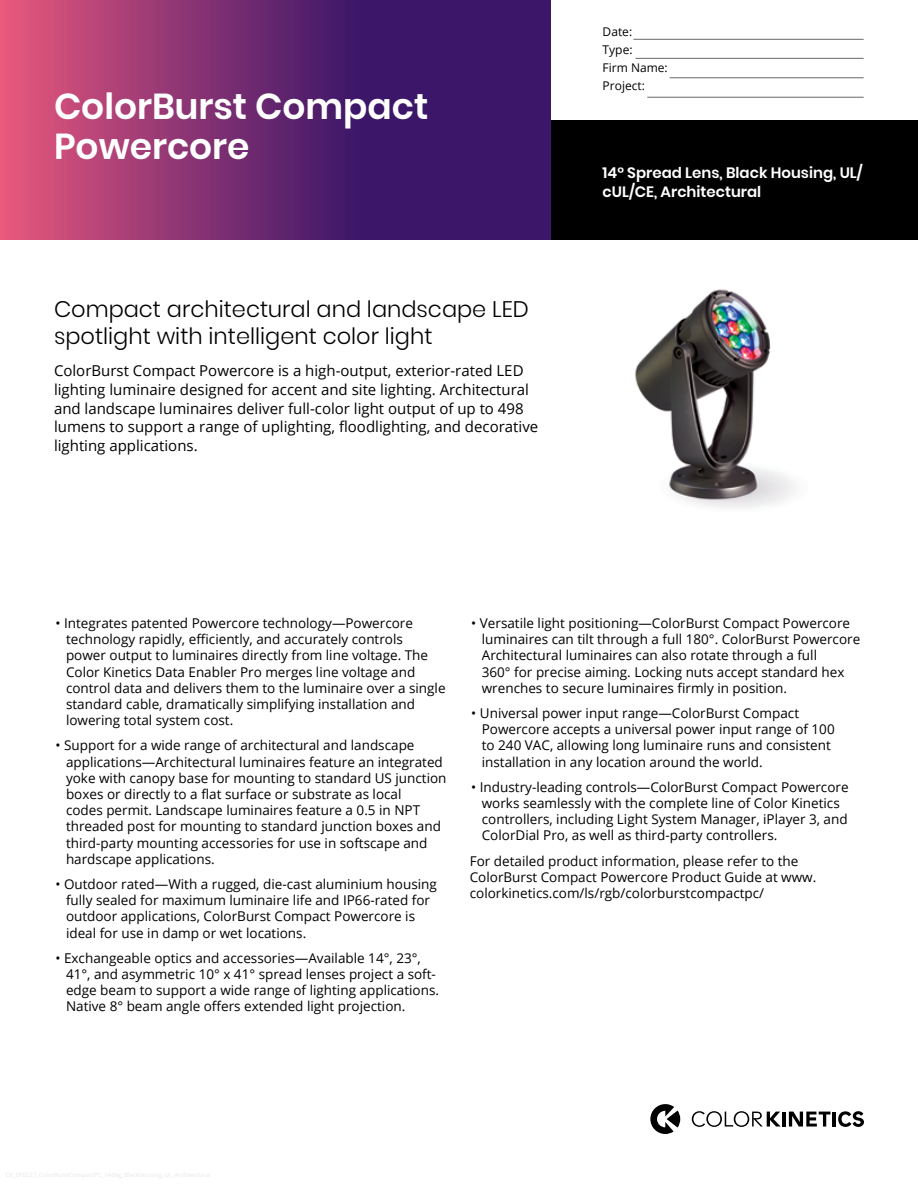
<style>
.page{position:relative;width:918px;height:1188px;background:#fff}
.page>*{position:absolute;margin:0;border:0;box-sizing:border-box;transform-origin:0 0}
._01a_Body_Copy_no_ta{font:600 36px/40.5px "Poppins";color:#fff}
.Bodycopy_8_5pt{font:300 22.5px/27px "Poppins";color:#000}
.Bodycopy_8_5pt-2{font:15px/18.6px "Open Sans";color:#000}
._01a_Body_Copy_no_ta-2{font:600 15px/18.6px "Poppins";color:#fff}
.Bulleted_bodycopy_9p{font:13.5px/16.2px "Open Sans";color:#000}
.Bodycopy_9pt{font:13.5px/16.2px "Open Sans";color:#000}
.t1{font:12px "Open Sans";color:#000}
</style>
<div class="page">
<div style="left:551px;top:120px;width:367px;height:120px;background:#000"></div>
<svg style="left:0;top:0;width:551px;height:240px;background:#732b6f"></svg>
<hr style="left:782px;top:1112px;width:4px;height:15px;background:#000">
<svg style="left:789px;top:1112px;width:42px;height:15px"></svg>
<hr style="left:833px;top:1112px;width:3px;height:15px;background:#000">
<svg style="left:692px;top:1111px;width:89px;height:16px"></svg>
<svg style="left:838px;top:1111px;width:26px;height:16px"></svg>
<svg style="left:650px;top:1104px;width:30px;height:30px"></svg>
<img style="left:634px;top:289px;width:161px;height:219px">
<hr style="left:633px;top:39px;width:231px;height:1px;background:#000">
<hr style="left:636px;top:58px;width:228px;height:1px;background:#000">
<hr style="left:670px;top:77px;width:194px;height:1px;background:#000">
<hr style="left:647px;top:97px;width:217px;height:1px;background:#000">
<p class="_01a_Body_Copy_no_ta" style="left:54px;top:86px;width:376px">ColorBurst Compact<br>Powercore</p>
<p class="Bodycopy_8_5pt" style="left:54px;top:296px;width:476px">Compact architectural and landscape LED spotlight with intelligent color light</p>
<p class="Bodycopy_8_5pt-2" style="left:54px;top:361px;width:486px">ColorBurst Compact Powercore is a high-output, exterior-rated LED lighting luminaire designed for accent and site lighting. Architectural and landscape luminaires deliver full-color light output of up to 498 lumens to support a range of uplighting, floodlighting, and decorative lighting applications.</p>
<p class="t1" style="left:603px;top:24px;width:31px">Date:</p>
<p class="t1" style="left:603px;top:42px;width:31px">Type:</p>
<p class="t1" style="left:603px;top:60px;width:67px">Firm Name:</p>
<p class="t1" style="left:603px;top:78px;width:44px">Project:</p>
<p class="_01a_Body_Copy_no_ta-2" style="left:603px;top:164px;width:261px">14° Spread Lens, Black Housing, UL/ cUL/CE, Architectural</p>
<p class="Bulleted_bodycopy_9p" style="left:66px;top:615px;width:381px;text-indent:-10px">• Integrates patented Powercore technology—Powercore technology rapidly, efficiently, and accurately controls power output to luminaires directly from line voltage. The Color Kinetics Data Enabler Pro merges line voltage and control data and delivers them to the luminaire over a single standard cable, dramatically simplifying installation and lowering total system cost.</p>
<p class="Bulleted_bodycopy_9p" style="left:66px;top:737px;width:382px;text-indent:-10px">• Support for a wide range of architectural and landscape applications—Architectural luminaires feature an integrated yoke with canopy base for mounting to standard US junction boxes or directly to a flat surface or substrate as local<br>codes permit. Landscape luminaires feature a 0.5 in NPT threaded post for mounting to standard junction boxes and third-party mounting accessories for use in softscape and hardscape applications.</p>
<p class="Bulleted_bodycopy_9p" style="left:66px;top:876px;width:372px;text-indent:-10px">• Outdoor rated—With a rugged, die-cast aluminium housing fully sealed for maximum luminaire life and IP66-rated for outdoor applications, ColorBurst Compact Powercore is ideal for use in damp or wet locations.</p>
<p class="Bulleted_bodycopy_9p" style="left:66px;top:950px;width:375px;text-indent:-10px">• Exchangeable optics and accessories—Available 14°, 23°, 41°, and asymmetric 10° x 41° spread lenses project a soft&shy;edge beam to support a wide range of lighting applications.<br>Native 8° beam angle offers extended light projection.</p>
<p class="Bulleted_bodycopy_9p" style="left:482px;top:615px;width:380px;text-indent:-10px">• Versatile light positioning—ColorBurst Compact Powercore luminaires can tilt through a full 180°. ColorBurst Powercore Architectural luminaires can also rotate through a full<br>360° for precise aiming. Locking nuts accept standard hex wrenches to secure luminaires firmly in position.</p>
<p class="Bulleted_bodycopy_9p" style="left:482px;top:705px;width:354px;text-indent:-10px">• Universal power input range—ColorBurst Compact Powercore accepts a universal power input range of 100 to 240 VAC, allowing long luminaire runs and consistent installation in any location around the world.</p>
<p class="Bulleted_bodycopy_9p" style="left:482px;top:779px;width:368px;text-indent:-10px">• Industry-leading controls—ColorBurst Compact Powercore works seamlessly with the complete line of Color Kinetics controllers, including Light System Manager, iPlayer 3, and ColorDial Pro, as well as third-party controllers.</p>
<p class="Bodycopy_9pt" style="left:470px;top:852px;width:348px">For detailed product information, please refer to the<br>ColorBurst Compact Powercore Product Guide at www. colorkinetics.com/ls/rgb/colorburstcompactpc/</p>
</div>
